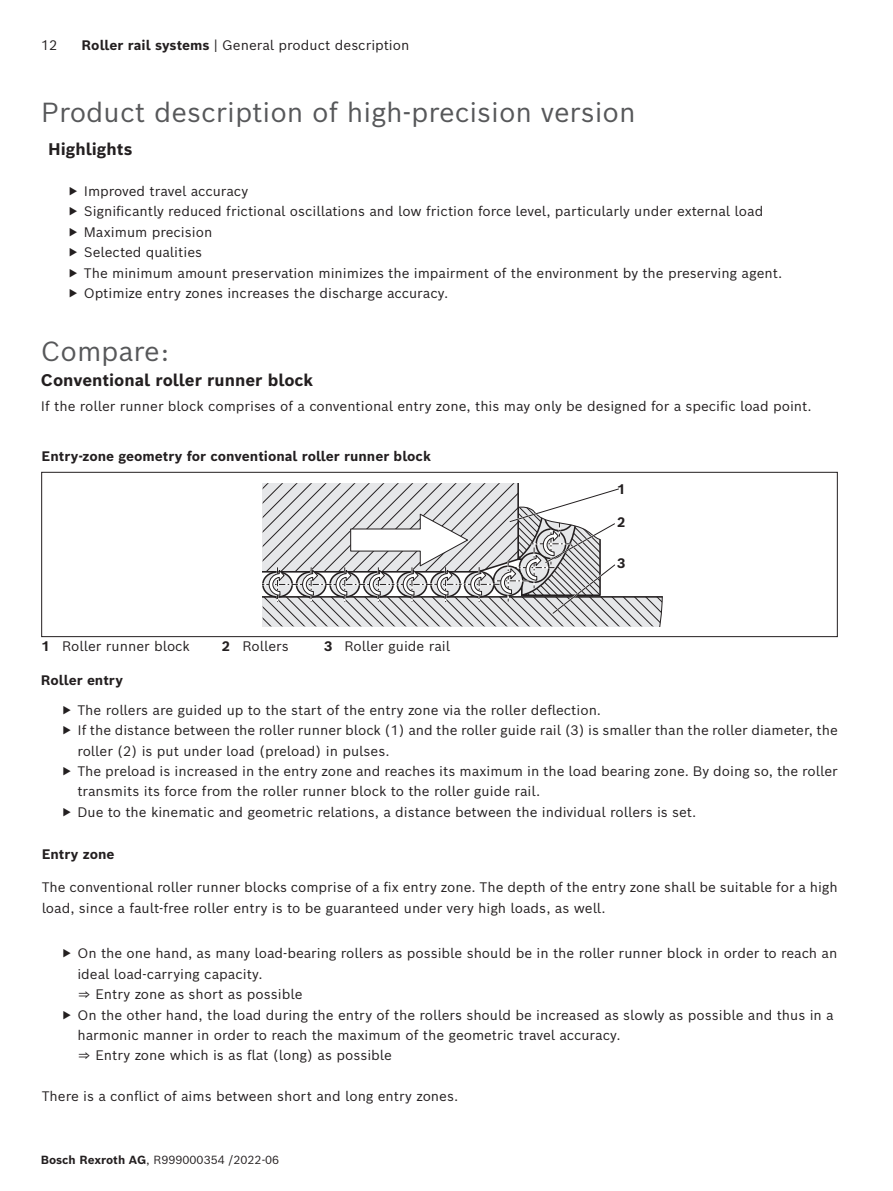
<style>
.page{position:relative;width:893px;height:1191px;background:#fff}
.page>*{position:absolute;margin:0;border:0;box-sizing:border-box;transform-origin:0 0}
.t1{font:27px "Bosch Sans";color:#57585a}
.t2{font:700 16.5px "Bosch Sans";color:#231f20}
.t3{font:13.5px/20.4px "Bosch Sans";color:#231f20}
.t4{font:700 13.5px "Bosch Sans";color:#231f20}
.t5{font:11.55px "Bosch Sans";color:#231f20}
.s1{font-weight:700}
</style>
<div class="page">
<div style="left:41px;top:472px;width:797px;height:165px;border:1px solid #231f20"></div>
<svg style="left:263px;top:483px;width:400px;height:143px"></svg>
<p class="t3" style="left:41px;top:35px;width:18px">12</p>
<p class="t3" style="left:82px;top:35px;width:329px"><span class="s1">Roller rail systems</span> | General product description</p>
<h1 class="t1" style="left:41px;top:94px;width:596px">Product description of high-precision version</h1>
<p class="t2" style="left:48px;top:138px;width:86px">Highlights</p>
<p class="t3" style="left:68px;top:180px;width:715px">▶ Improved travel accuracy<br>▶ Significantly reduced frictional oscillations and low friction force level, particularly under external load<br>▶ Maximum precision<br>▶ Selected qualities<br>▶ The minimum amount preservation minimizes the impairment of the environment by the preserving agent. ▶ Optimize entry zones increases the discharge accuracy.</p>
<h1 class="t1" style="left:41px;top:333px;width:130px">Compare:</h1>
<p class="t2" style="left:41px;top:368px;width:274px">Conventional roller runner block</p>
<p class="t3" style="left:41px;top:395px;width:772px">If the roller runner block comprises of a conventional entry zone, this may only be designed for a specific load point.</p>
<p class="t4" style="left:42px;top:447px;width:391px">Entry-zone geometry for conventional roller runner block</p>
<p class="t3" style="left:42px;top:635px;width:150px"><span class="s1">1</span> Roller runner block</p>
<p class="t3" style="left:222px;top:635px;width:68px"><span class="s1">2</span> Rollers</p>
<p class="t3" style="left:324px;top:635px;width:128px"><span class="s1">3</span> Roller guide rail</p>
<p class="t4" style="left:617px;top:479px;width:10px">1</p>
<p class="t4" style="left:617px;top:513px;width:10px">2</p>
<p class="t4" style="left:617px;top:554px;width:10px">3</p>
<p class="t4" style="left:41px;top:670px;width:84px">Roller entry</p>
<p class="t3" style="left:62px;top:699px;width:541px">▶ The rollers are guided up to the start of the entry zone via the roller deflection.</p>
<p class="t3" style="left:62px;top:719px;width:777px">▶ If the distance between the roller runner block (1) and the roller guide rail (3) is smaller than the roller diameter, the</p>
<p class="t3" style="left:77px;top:740px;width:314px">roller (2) is put under load (preload) in pulses.</p>
<p class="t3" style="left:62px;top:760px;width:777px">▶ The preload is increased in the entry zone and reaches its maximum in the load bearing zone. By doing so, the roller</p>
<p class="t3" style="left:77px;top:780px;width:464px">transmits its force from the roller runner block to the roller guide rail.</p>
<p class="t3" style="left:62px;top:801px;width:636px">▶ Due to the kinematic and geometric relations, a distance between the individual rollers is set.</p>
<p class="t4" style="left:42px;top:845px;width:74px">Entry zone</p>
<p class="t3" style="left:42px;top:876px;width:797px">The conventional roller runner blocks comprise of a fix entry zone. The depth of the entry zone shall be suitable for a high load, since a fault-free roller entry is to be guaranteed under very high loads, as well.</p>
<p class="t3" style="left:62px;top:942px;width:777px">▶ On the one hand, as many load-bearing rollers as possible should be in the roller runner block in order to reach an</p>
<p class="t3" style="left:77px;top:963px;width:187px">ideal load-carrying capacity.</p>
<p class="t3" style="left:77px;top:983px;width:227px">⇒ Entry zone as short as possible</p>
<p class="t3" style="left:62px;top:1004px;width:773px">▶ On the other hand, the load during the entry of the rollers should be increased as slowly as possible and thus in a</p>
<p class="t3" style="left:77px;top:1024px;width:545px">harmonic manner in order to reach the maximum of the geometric travel accuracy.</p>
<p class="t3" style="left:77px;top:1044px;width:316px">⇒ Entry zone which is as flat (long) as possible</p>
<p class="t3" style="left:42px;top:1085px;width:418px">There is a conflict of aims between short and long entry zones.</p>
<p class="t5" style="left:41px;top:1151px;width:240px"><span class="s1">Bosch Rexroth AG</span>, R999000354 /2022-06</p>
</div>
